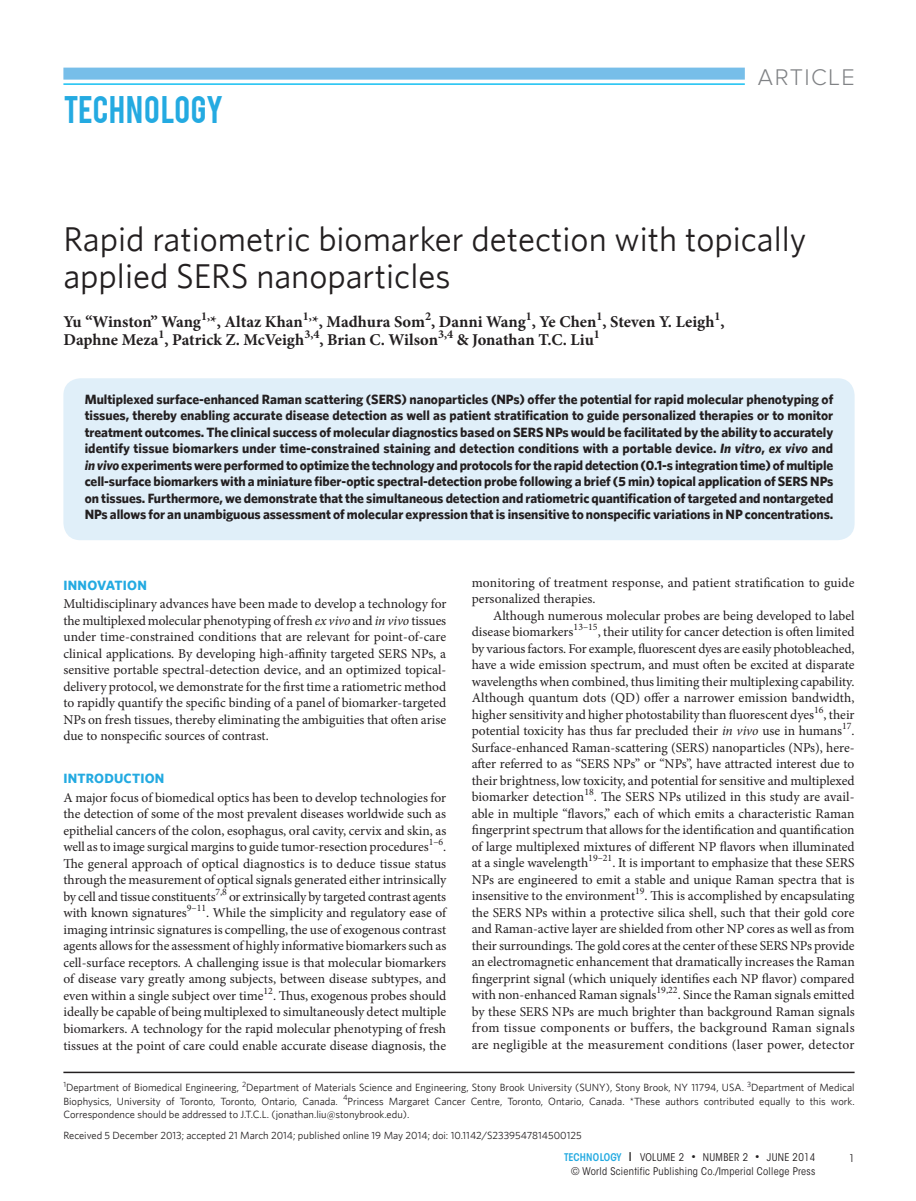
<style>
.page{position:relative;width:916px;height:1201px;background:#fff}
.page>*{position:absolute;margin:0;border:0;box-sizing:border-box;transform-origin:0 0}
.t1{font:34.5px/37.5px "Whitney";color:#231f20}
.t2{font:30.3px "Bebas";letter-spacing:.02em;color:#24aae1}
.t3{font:300 23.55px "Proxima Nova";letter-spacing:.06em;color:#808285}
.t4{font:700 16.5px/18px "Minion Pro";color:#231f20}
.t5{font:13.5px/16.5px "Minion Pro";color:#231f20;text-align:justify}
.t6{font:700 13.5px/16.5px "Whitney";letter-spacing:-.005em;color:#231f20;text-align:justify}
.t7{font:700 13.5px "Whitney";letter-spacing:.015em;color:#24aae1}
.t8{font:10.5px/13.5px "Whitney";color:#231f20;text-align:justify}
.t9{font:condensed 10.5px "ITC Avant Garde Std";letter-spacing:.03em;color:#231f20}
.s1{font-style:italic}
.s2{font-weight:600;color:#24aae1}
.s3{font-weight:500;font-stretch:normal;font-size:12px}
.s4{font-size:12px}
</style>
<div class="page">
<div style="left:63px;top:68px;width:681px;height:12px;background:#77bee9"></div>
<hr style="left:63px;top:83px;width:681px;height:2px;background:#15c0f2">
<div style="left:63px;top:378px;width:791px;height:162px;background:#e0eff9;border-radius:17px"></div>
<hr style="left:63px;top:1071px;width:791px;height:1px;background:#231f20">
<h2 class="t2" style="left:63px;top:87px;width:161px">TECHNOLOGY</h2>
<h3 class="t3" style="left:757px;top:69px;width:98px">ARTICLE</h3>
<h1 class="t1" style="left:63px;top:223px;width:744px">Rapid ratiometric biomarker detection with topically applied SERS nanoparticles</h1>
<p class="t4" style="left:63px;top:314px;width:662px">Yu “Winston” Wang<sup>1,</sup>*, Altaz Khan<sup>1,</sup>*, Madhura Som<sup>2</sup>, Danni Wang<sup>1</sup>, Ye Chen<sup>1</sup>, Steven Y. Leigh<sup>1</sup>,<br>Daphne Meza<sup>1</sup>, Patrick Z. McVeigh<sup>3,4</sup>, Brian C. Wilson<sup>3,4</sup> &amp; Jonathan T.C. Liu<sup>1</sup></p>
<p class="t6" style="left:85px;top:392px;width:749px">Multiplexed surface-enhanced Raman scattering (SERS) nanoparticles (NPs) offer the potential for rapid molecular phenotyping of tissues, thereby enabling accurate disease detection as well as patient stratification to guide personalized therapies or to monitor treatment outcomes. The clinical success of molecular diagnostics based on SERS NPs would be facilitated by the ability to accurately identify tissue biomarkers under time-constrained staining and detection conditions with a portable device. <span class="s1">In vitro</span>, <span class="s1">ex vivo</span> and <span class="s1">in vivo</span> experiments were performed to optimize the technology and protocols for the rapid detection (0.1-s integration time) of multiple cell-surface biomarkers with a miniature fiber-optic spectral-detection probe following a brief (5 min) topical application of SERS NPs on tissues. Furthermore, we demonstrate that the simultaneous detection and ratiometric quantification of targeted and nontargeted NPs allows for an unambiguous assessment of molecular expression that is insensitive to nonspecific variations in NP concentrations.</p>
<p class="t5" style="left:471px;top:575px;width:384px">monitoring of treatment response, and patient stratification to guide personalized therapies.</p>
<p class="t5" style="left:471px;top:608px;width:384px;text-indent:21px">Although numerous molecular probes are being developed to label disease biomarkers<sup>13–15</sup>, their utility for cancer detection is often limited by various factors. For example, fluorescent dyes are easily photobleached, have a wide emission spectrum, and must often be excited at disparate wavelengths when combined, thus limiting their multiplexing capability.<br>Although quantum dots (QD) offer a narrower emission bandwidth, higher sensitivity and higher photostability than fluorescent dyes<sup>16</sup>, their potential toxicity has thus far precluded their <span class="s1">in vivo</span> use in humans<sup>17</sup>.<br>Surface-enhanced Raman-scattering (SERS) nanoparticles (NPs), here&shy;after referred to as “SERS NPs” or “NPs”, have attracted interest due to their brightness, low toxicity, and potential for sensitive and multiplexed biomarker detection<sup>18</sup>. The SERS NPs utilized in this study are avail&shy;able in multiple “flavors,” each of which emits a characteristic Raman fingerprint spectrum that allows for the identification and quantification of large multiplexed mixtures of different NP flavors when illuminated at a single wavelength<sup>19–21</sup>. It is important to emphasize that these SERS NPs are engineered to emit a stable and unique Raman spectra that is insensitive to the environment<sup>19</sup>. This is accomplished by encapsulating the SERS NPs within a protective silica shell, such that their gold core and Raman-active layer are shielded from other NP cores as well as from their surroundings. The gold cores at the center of these SERS NPs provide an electromagnetic enhancement that dramatically increases the Raman fingerprint signal (which uniquely identifies each NP flavor) compared with non-enhanced Raman signals<sup>19,22</sup>. Since the Raman signals emitted by these SERS NPs are much brighter than background Raman signals from tissue components or buffers, the background Raman signals are negligible at the measurement conditions (laser power, detector</p>
<p class="t8" style="left:63px;top:1081px;width:792px"><sup>1</sup>Department of Biomedical Engineering, <sup>2</sup>Department of Materials Science and Engineering, Stony Brook University (SUNY), Stony Brook, N Y 11794, USA. <sup>3</sup>Department of Medical Biophysics, University of Toronto, Toronto, Ontario, Canada. <sup>4</sup>Princess Margaret Cancer Centre, Toronto, Ontario, Canada. *These authors contributed equally to this work.<br>Correspondence should be addressed to J.T.C.L. (jonathan.liu@stonybrook.edu).</p>
<p class="t8" style="left:63px;top:1129px;width:519px">Received 5 December 2013; accepted 21 March 2014; published online 19 May 2014; doi: 10.1142/S2339547814500125</p>
<p class="t7" style="left:63px;top:580px;width:85px">INNOVATION</p>
<p class="t5" style="left:63px;top:597px;width:384px">Multidisciplinary advances have been made to develop a technology for the multiplexed molecular phenotyping of fresh <span class="s1">ex vivo</span> and <span class="s1">in vivo</span> tissues under time-constrained conditions that are relevant for point-of-care clinical applications. By developing high-affinity targeted SERS NPs, a sensitive portable spectral-detection device, and an optimized topical&shy;delivery protocol, we demonstrate for the first time a ratiometric method to rapidly quantify the specific binding of a panel of biomarker-targeted NPs on fresh tissues, thereby eliminating the ambiguities that often arise due to nonspecific sources of contrast.</p>
<p class="t7" style="left:63px;top:773px;width:102px">INTRODUCTION</p>
<p class="t5" style="left:63px;top:790px;width:384px">A major focus of biomedical optics has been to develop technologies for the detection of some of the most prevalent diseases worldwide such as epithelial cancers of the colon, esophagus, oral cavity, cervix and skin, as well as to image surgical margins to guide tumor-resection procedures<sup>1–6</sup>.<br>The general approach of optical diagnostics is to deduce tissue status through the measurement of optical signals generated either intrinsically by cell and tissue constituents<sup>7,8</sup> or extrinsically by targeted contrast agents with known signatures<sup>9–11</sup>. While the simplicity and regulatory ease of imaging intrinsic signatures is compelling, the use of exogenous contrast agents allows for the assessment of highly informative biomarkers such as cell-surface receptors. A challenging issue is that molecular biomarkers of disease vary greatly among subjects, between disease subtypes, and even within a single subject over time<sup>12</sup>. Thus, exogenous probes should ideally be capable of being multiplexed to simultaneously detect multiple biomarkers. A technology for the rapid molecular phenotyping of fresh tissues at the point of care could enable accurate disease diagnosis, the</p>
<p class="t9" style="left:564px;top:1153px;width:253px"><span class="s2">TECHNOLOGY</span> <span class="s3">l</span> VOLUME 2 <span class="s4">•</span> NUMBER 2 <span class="s4">•</span> JUNE 2014</p>
<p class="t9" style="left:848px;top:1153px;width:7px">1</p>
<p class="t9" style="left:571px;top:1166px;width:245px">© World Scientific Publishing Co./Imperial College Press</p>
</div>
